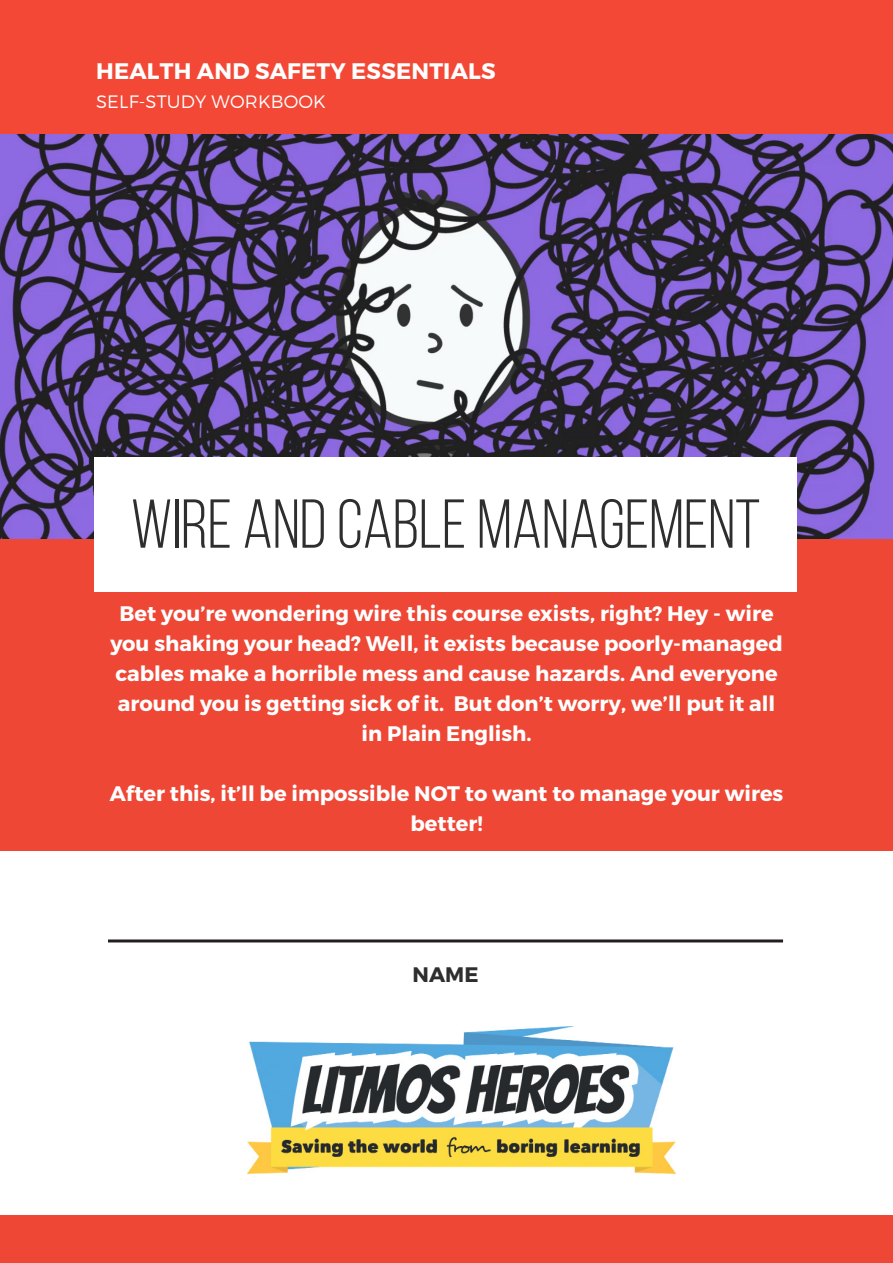
<style>
.page{position:relative;width:893px;height:1263px;background:#fff}
.page>*{position:absolute;margin:0;border:0;box-sizing:border-box;transform-origin:0 0}
.t1{font:69px "Bebas Neue";color:#2e2e2e}
.t2{font:700 22.5px "Montserrat";letter-spacing:.01em;color:#fff}
.t3{font:700 21px/30px "Montserrat";color:#fff;text-align:center}
.t4{font:700 21px "Montserrat";color:#2e2e2e}
.t5{font:300 18px "Montserrat";letter-spacing:.01em;color:#fff}
</style>
<div class="page">
<img style="left:0;top:133px;width:893px;height:406px">
<div style="left:0;top:0;width:893px;height:133px;background:#f34835"></div>
<div style="left:0;top:539px;width:893px;height:311px;background:#ee4735"></div>
<div style="left:94px;top:457px;width:702px;height:134px;background:#fff"></div>
<hr style="left:108px;top:939px;width:675px;height:3px;background:#231f20">
<div style="left:0;top:1216px;width:893px;height:47px;background:#ee4735"></div>
<img style="left:248px;top:1026px;width:427px;height:148px">
<p class="t2" style="left:96px;top:57px;width:401px">HEALTH AND SAFETY ESSENTIALS</p>
<p class="t5" style="left:96px;top:90px;width:231px">SELF-STUDY WORKBOOK</p>
<p class="t1" style="left:131px;top:487px;width:631px">WIRE AND CABLE MANAGEMENT</p>
<p class="t3" style="left:110px;top:599px;width:674px">Bet you’re wondering wire this course exists, right? Hey - wire you shaking your head? Well, it exists because poorly-managed cables make a horrible mess and cause hazards. And everyone around you is getting sick of it. But don’t worry, we’ll put it all in Plain English.</p>
<p class="t3" style="left:110px;top:779px;width:675px">After this, it’ll be impossible NOT to want to manage your wires better!</p>
<p class="t4" style="left:413px;top:962px;width:67px">NAME</p>
</div>
